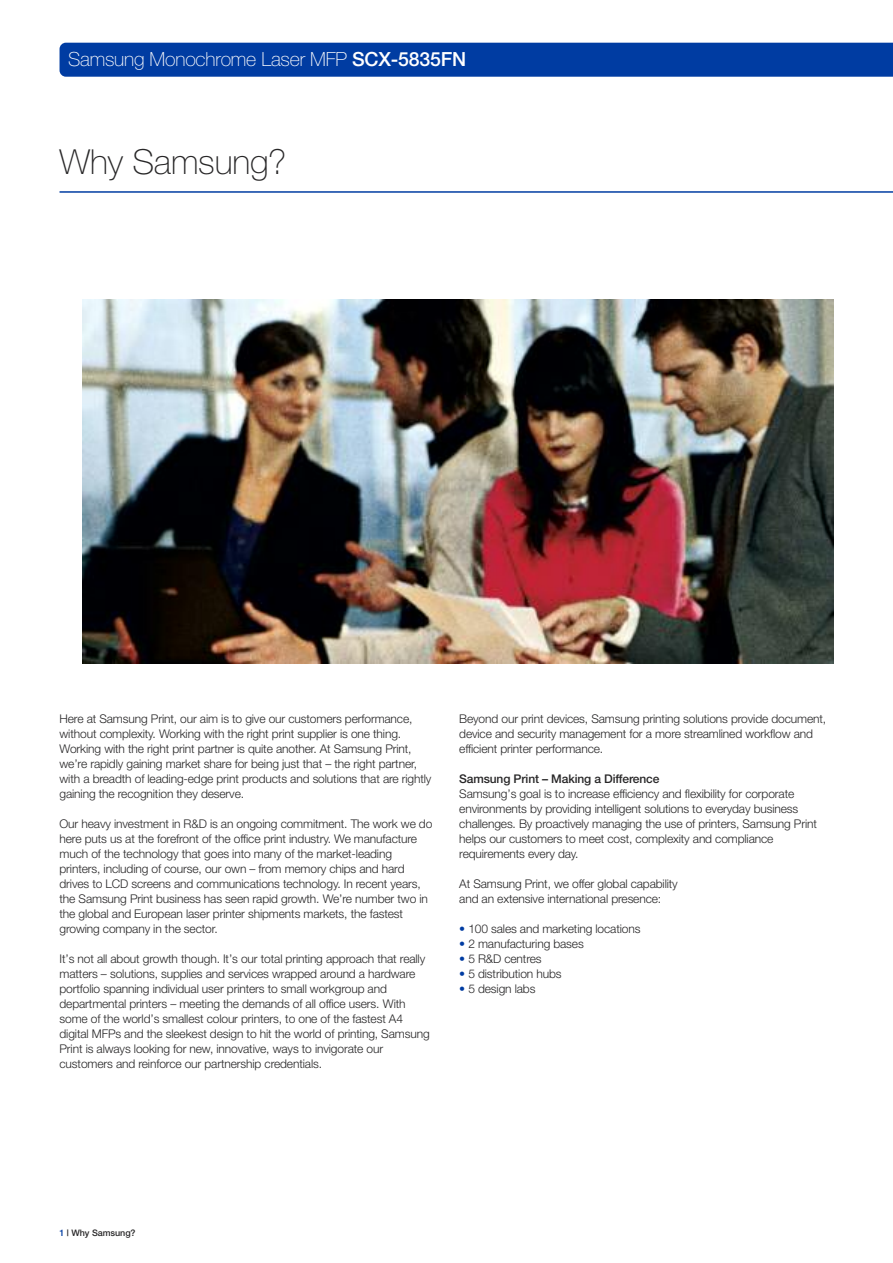
<style>
.page{position:relative;width:893px;height:1263px;background:#fff}
.page>*{position:absolute;margin:0;border:0;box-sizing:border-box;transform-origin:0 0}
.t1{font:100 34.5px "Helvetica Neue LT Std";letter-spacing:-.005em;color:#272627}
.t2{font:100 19.5px "Helvetica Neue LT Std";letter-spacing:-.01em;color:#fff}
.t3{font:300 12px/15px "Helvetica Neue";letter-spacing:-.01em;color:#272627}
.t4{font:500 12px "Helvetica Neue";letter-spacing:-.01em;color:#272627}
.t5{font:500 9px "Helvetica Neue";letter-spacing:-.005em;color:#272627}
.s1{font-family:"Helvetica Neue";font-weight:500}
.s2{color:#003ca2}
</style>
<div class="page">
<img style="left:82px;top:300px;width:751px;height:363px">
<div style="left:60px;top:43px;width:833px;height:34px;background:#003ca2"></div>
<hr style="left:60px;top:191px;width:833px;height:2px;background:#003ca2">
<h2 class="t2" style="left:68px;top:52px;width:400px">Samsung Monochrome Laser MFP <span class="s1">SCX-5835FN</span></h2>
<h1 class="t1" style="left:60px;top:150px;width:228px">Why Samsung?</h1>
<p class="t3" style="left:60px;top:712px;width:373px">Here at Samsung Print, our aim is to give our customers performance, without complexity. Working with the right print supplier is one thing.<br>Working with the right print partner is quite another. At Samsung Print, we’re rapidly gaining market share for being just that – the right partner, with a breadth of leading-edge print products and solutions that are rightly gaining the recognition they deserve.</p>
<p class="t3" style="left:60px;top:817px;width:374px">Our heavy investment in R&amp;D is an ongoing commitment. The work we do here puts us at the forefront of the office print industry. We manufacture much of the technology that goes into many of the market-leading printers, including of course, our own – from memory chips and hard drives to LCD screens and communications technology. In recent years, the Samsung Print business has seen rapid growth. We’re number two in the global and European laser printer shipments markets, the fastest growing company in the sector.</p>
<p class="t3" style="left:60px;top:952px;width:372px">It’s not all about growth though. It’s our total printing approach that really matters – solutions, supplies and services wrapped around a hardware portfolio spanning individual user printers to small workgroup and departmental printers – meeting the demands of all office users. With some of the world’s smallest colour printers, to one of the fastest A4 digital MFPs and the sleekest design to hit the world of printing, Samsung Print is always looking for new, innovative, ways to invigorate our customers and reinforce our partnership credentials.</p>
<p class="t3" style="left:459px;top:712px;width:368px">Beyond our print devices, Samsung printing solutions provide document, device and security management for a more streamlined workflow and efficient printer performance.</p>
<p class="t4" style="left:459px;top:774px;width:202px">Samsung Print – Making a Difference</p>
<p class="t3" style="left:459px;top:787px;width:359px">Samsung’s goal is to increase efficiency and flexibility for corporate environments by providing intelligent solutions to everyday business challenges. By proactively managing the use of printers, Samsung Print helps our customers to meet cost, complexity and compliance requirements every day.</p>
<p class="t3" style="left:459px;top:877px;width:220px">At Samsung Print, we offer global capability and an extensive international presence:</p>
<p class="t3" style="left:459px;top:922px;width:183px"><span class="s2">•</span> 100 sales and marketing locations</p>
<p class="t3" style="left:459px;top:937px;width:126px"><span class="s2">•</span> 2 manufacturing bases</p>
<p class="t3" style="left:459px;top:952px;width:84px"><span class="s2">•</span> 5 R&amp;D centres</p>
<p class="t3" style="left:459px;top:967px;width:104px"><span class="s2">•</span> 5 distribution hubs</p>
<p class="t3" style="left:459px;top:982px;width:78px"><span class="s2">•</span> 5 design labs</p>
<p class="t5" style="left:60px;top:1229px;width:78px"><span class="s2">1</span> | Why Samsung?</p>
</div>
